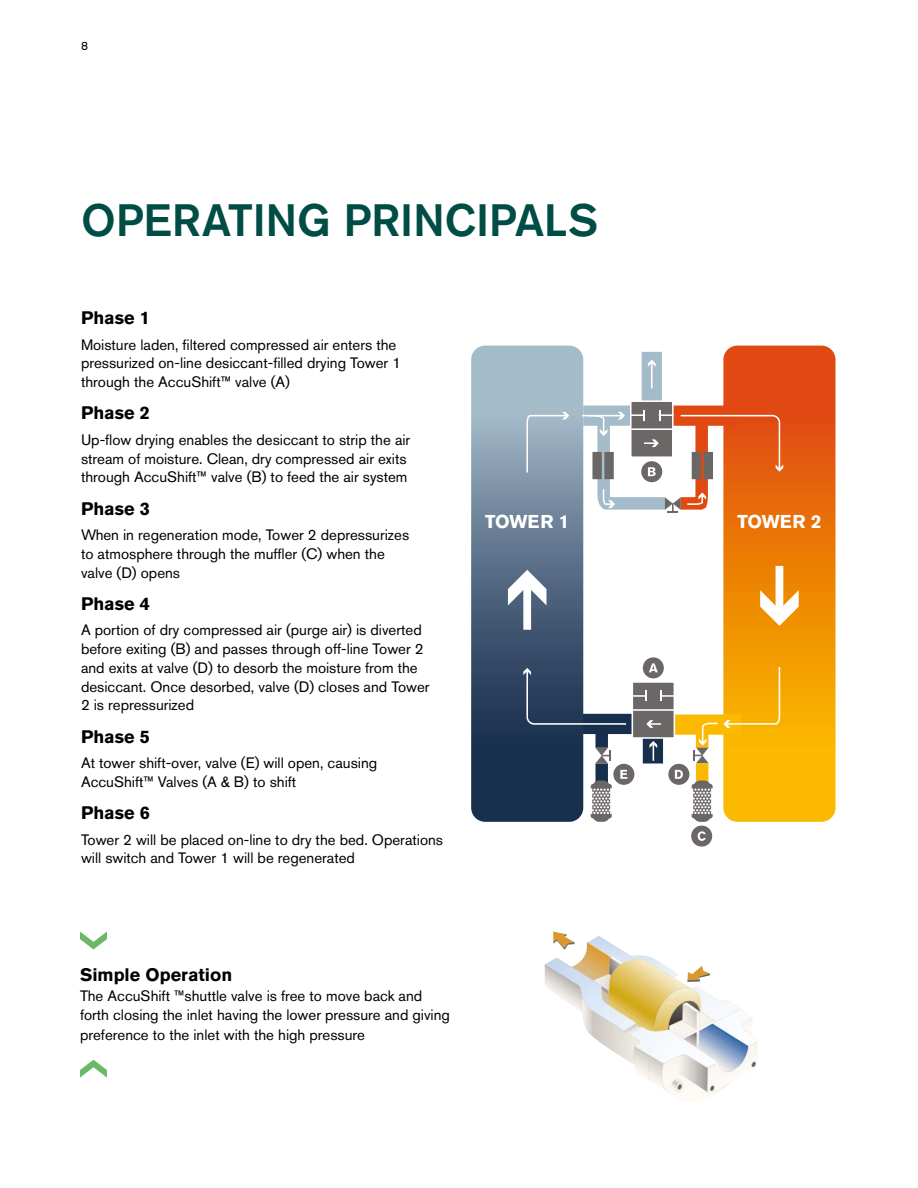
<style>
.page{position:relative;width:918px;height:1188px;background:#fff}
.page>*{position:absolute;margin:0;border:0;box-sizing:border-box;transform-origin:0 0}
.Page_Title__Akzidenz{font:500 45px "Akzidenz Grotesk Pro";letter-spacing:-.005em;color:#004d45}
.t1{font:700 18.45px "Akzidenz Grotesk Pro";letter-spacing:-.01em;color:#fff}
.Body_Copy_Sub-Headli{font:700 18px "Akzidenz Grotesk Pro";color:#000}
.Sidebar__Akzidenz_Gr{font:700 18px "Akzidenz Grotesk Pro";color:#000}
.Body_Copy__Akzidenz{font:700 18px "Akzidenz Grotesk Pro";color:#000}
.Body_Copy_Sub-Headli-2{font:15px/18.8px "Akzidenz Grotesk Pro";color:#000}
.Body_Copy__Akzidenz-2{font:15px/18.8px "Akzidenz Grotesk Pro";color:#000}
.Sidebar__Akzidenz_Gr-2{font:15px/19.5px "Akzidenz Grotesk Pro";color:#000}
.Page_Numbers__Akzide{font:12px "Akzidenz Grotesk Pro";color:#000}
</style>
<div class="page">
<div style="left:561px;top:714px;width:106px;height:20px;background:#162f4d"></div>
<svg style="left:471px;top:346px;width:112px;height:476px;background:#596f87"></svg>
<svg style="left:723px;top:346px;width:113px;height:476px;background:#ed8409"></svg>
<div style="left:671px;top:714px;width:70px;height:21px;background:#fbba00"></div>
<div style="left:643px;top:731px;width:20px;height:32px;background:#162f4d"></div>
<div style="left:667px;top:406px;width:70px;height:20px;background:#e04a12"></div>
<div style="left:583px;top:406px;width:84px;height:20px;background:#a4bbc9"></div>
<div style="left:642px;top:352px;width:20px;height:70px;background:#a4bbc9"></div>
<svg style="left:526px;top:412px;width:43px;height:61px;background:#9cb0c0"></svg>
<hr style="left:651px;top:362px;width:2px;height:26px;background:#fff">
<svg style="left:648px;top:360px;width:8px;height:7px"></svg>
<div style="left:523px;top:583px;width:8px;height:43px;background:#fff"></div>
<svg style="left:508px;top:570px;width:38px;height:35px"></svg>
<div style="left:776px;top:570px;width:7px;height:43px;background:#fff"></div>
<svg style="left:760px;top:590px;width:39px;height:36px"></svg>
<div style="left:595px;top:716px;width:13px;height:32px;background:#162f4d"></div>
<div style="left:630px;top:400px;width:44px;height:58px;background:#6b6766;border:2px solid #fff"></div>
<div style="left:595px;top:763px;width:13px;height:21px;background:#162f4d"></div>
<div style="left:696px;top:763px;width:12px;height:19px;background:#fbba00"></div>
<div style="left:632px;top:681px;width:43px;height:58px;background:#6b6766;border:2px solid #fff"></div>
<svg style="left:693px;top:666px;width:88px;height:97px"></svg>
<div style="left:643px;top:657px;width:21px;height:21px;background:#6b6766;border-radius:50%"></div>
<svg style="left:523px;top:663px;width:151px;height:65px"></svg>
<svg style="left:581px;top:410px;width:202px;height:106px"></svg>
<svg style="left:650px;top:741px;width:7px;height:19px"></svg>
<div style="left:592px;top:780px;width:18px;height:42px;background:#6b6766;border-radius:7px"></div>
<svg style="left:591px;top:784px;width:21px;height:34px"></svg>
<div style="left:693px;top:780px;width:18px;height:42px;background:#6b6766;border-radius:7px"></div>
<svg style="left:692px;top:784px;width:21px;height:34px"></svg>
<svg style="left:595px;top:748px;width:16px;height:15px"></svg>
<div style="left:668px;top:764px;width:21px;height:21px;background:#6b6766;border-radius:50%"></div>
<svg style="left:675px;top:770px;width:8px;height:9px"></svg>
<div style="left:613px;top:764px;width:21px;height:21px;background:#6b6766;border-radius:50%"></div>
<svg style="left:620px;top:770px;width:7px;height:9px"></svg>
<div style="left:691px;top:826px;width:21px;height:21px;background:#6b6766;border-radius:50%"></div>
<svg style="left:698px;top:831px;width:8px;height:10px"></svg>
<svg style="left:80px;top:932px;width:27px;height:17px"></svg>
<svg style="left:80px;top:1060px;width:27px;height:18px"></svg>
<img style="left:544px;top:932px;width:214px;height:168px">
<p class="Page_Numbers__Akzide" style="left:81px;top:38px;width:8px">8</p>
<p class="Page_Title__Akzidenz" style="left:81px;top:191px;width:518px">OPERATING PRINCIPALS</p>
<p class="Body_Copy__Akzidenz" style="left:81px;top:306px;width:70px">Phase 1</p>
<p class="Body_Copy__Akzidenz-2" style="left:81px;top:335px;width:322px">Moisture laden, filtered compressed air enters the pressurized on-line desiccant-filled drying Tower 1 through the AccuShift™ valve (A)</p>
<p class="Body_Copy__Akzidenz" style="left:81px;top:401px;width:70px">Phase 2</p>
<p class="Body_Copy__Akzidenz-2" style="left:81px;top:430px;width:331px">Up-flow drying enables the desiccant to strip the air stream of moisture. Clean, dry compressed air exits through AccuShift™ valve (B) to feed the air system</p>
<p class="Body_Copy_Sub-Headli" style="left:81px;top:497px;width:70px">Phase 3</p>
<p class="Body_Copy_Sub-Headli-2" style="left:81px;top:525px;width:330px">When in regeneration mode, Tower 2 depressurizes to atmosphere through the muffler (C) when the valve (D) opens</p>
<p class="Body_Copy_Sub-Headli" style="left:81px;top:592px;width:70px">Phase 4</p>
<p class="Body_Copy_Sub-Headli-2" style="left:81px;top:621px;width:350px">A portion of dry compressed air (purge air) is diverted before exiting (B) and passes through off-line Tower 2 and exits at valve (D) to desorb the moisture from the desiccant. Once desorbed, valve (D) closes and Tower 2 is repressurized</p>
<p class="Body_Copy_Sub-Headli" style="left:81px;top:725px;width:70px">Phase 5</p>
<p class="Body_Copy_Sub-Headli-2" style="left:81px;top:753px;width:298px">At tower shift-over, valve (E) will open, causing<br>AccuShift™ Valves (A &amp; B) to shift</p>
<p class="Body_Copy_Sub-Headli" style="left:81px;top:801px;width:70px">Phase 6</p>
<p class="Body_Copy_Sub-Headli-2" style="left:81px;top:830px;width:364px">Tower 2 will be placed on-line to dry the bed. Operations will switch and Tower 1 will be regenerated</p>
<p class="t1" style="left:485px;top:509px;width:86px">TOWER 1</p>
<p class="t1" style="left:737px;top:509px;width:86px">TOWER 2</p>
<p class="Sidebar__Akzidenz_Gr" style="left:80px;top:963px;width:154px">Simple Operation</p>
<p class="Sidebar__Akzidenz_Gr-2" style="left:80px;top:986px;width:371px">The AccuShift ™shuttle valve is free to move back and forth closing the inlet having the lower pressure and giving preference to the inlet with the high pressure</p>
</div>
